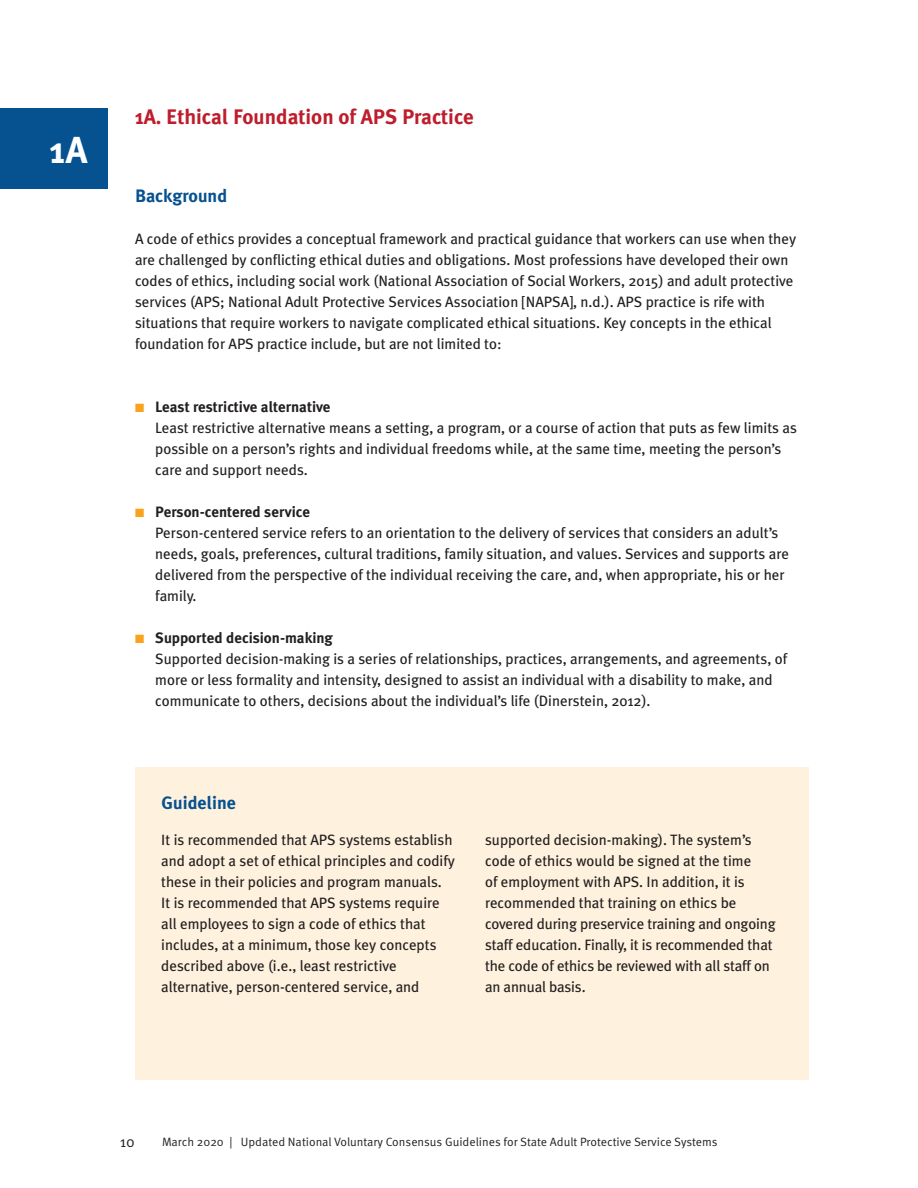
<style>
.page{position:relative;width:918px;height:1188px;background:#fff}
.page>*{position:absolute;margin:0;border:0;box-sizing:border-box;transform-origin:0 0}
.t1{font:700 37.5px "Meta Pro";color:#fff}
.t2{font:700 21px "Meta Plus";color:#be1d2c}
.t3{font:700 18px "Meta Plus";color:#065190}
.t4{font:15px/21px "Meta Plus";color:#231f20}
.t5{font:15px "Meta Pro Norm";color:#231f20}
.t6{font:12px "Meta Pro Norm";color:#231f20}
.s1{color:#f9a21c}
.s2{font-weight:700}
</style>
<div class="page">
<div style="left:0;top:108px;width:108px;height:81px;background:#065190"></div>
<div style="left:135px;top:767px;width:674px;height:313px;background:#fef1dd"></div>
<h1 class="t1" style="left:49px;top:120px;width:40px">1A</h1>
<h2 class="t2" style="left:135px;top:105px;width:340px">1A. Ethical Foundation of APS Practice</h2>
<p class="t3" style="left:135px;top:186px;width:94px">Background</p>
<p class="t4" style="left:135px;top:228px;width:663px">A code of ethics provides a conceptual framework and practical guidance that workers can use when they are challenged by conflicting ethical duties and obligations. Most professions have developed their own codes of ethics, including social work (National Association of Social Workers, 2015) and adult protective services (APS; National Adult Protective Services Association [NAPSA], n.d.). APS practice is rife with situations that require workers to navigate complicated ethical situations. Key concepts in the ethical foundation for APS practice include, but are not limited to:</p>
<p class="t4" style="left:155px;top:396px;width:643px;text-indent:-20px"><span class="s1">■</span> <span class="s2">Least restrictive alternative<br></span>Least restrictive alternative means a setting, a program, or a course of action that puts as few limits as possible on a person’s rights and individual freedoms while, at the same time, meeting the person’s care and support needs.</p>
<p class="t4" style="left:155px;top:501px;width:635px;text-indent:-20px"><span class="s1">■</span> <span class="s2">Person-centered service<br></span>Person-centered service refers to an orientation to the delivery of services that considers an adult’s needs, goals, preferences, cultural traditions, family situation, and values. Services and supports are delivered from the perspective of the individual receiving the care, and, when appropriate, his or her family.</p>
<p class="t4" style="left:155px;top:627px;width:633px;text-indent:-20px"><span class="s1">■</span> <span class="s2">Supported decision-making<br></span>Supported decision-making is a series of relationships, practices, arrangements, and agreements, of more or less formality and intensity, designed to assist an individual with a disability to make, and communicate to others, decisions about the individual’s life (Dinerstein, 2012).</p>
<p class="t3" style="left:162px;top:792px;width:76px">Guideline</p>
<p class="t4" style="left:161px;top:829px;width:295px">It is recommended that APS systems establish and adopt a set of ethical principles and codify these in their policies and program manuals.<br>It is recommended that APS systems require all employees to sign a code of ethics that includes, at a minimum, those key concepts described above (i.e., least restrictive alternative, person-centered service, and</p>
<p class="t4" style="left:485px;top:829px;width:292px">supported decision-making). The system’s code of ethics would be signed at the time<br>of employment with APS. In addition, it is recommended that training on ethics be covered during preservice training and ongoing staff education. Finally, it is recommended that the code of ethics be reviewed with all staff on an annual basis.</p>
<p class="t5" style="left:120px;top:1130px;width:17px">10</p>
<p class="t6" style="left:162px;top:1132px;width:557px">March 2020 | Updated National Voluntary Consensus Guidelines for State Adult Protective Service Systems</p>
</div>
